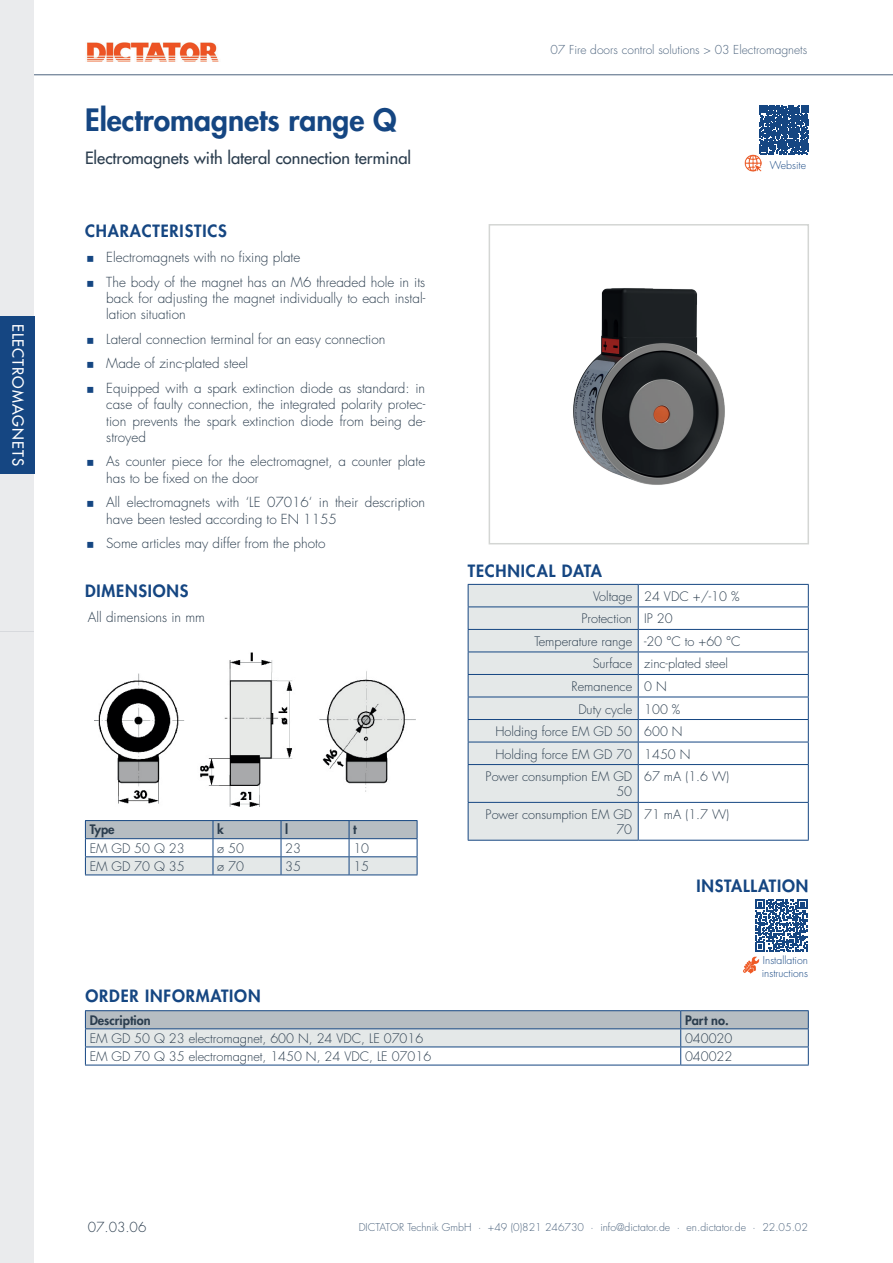
<style>
.page{position:relative;width:893px;height:1263px;background:#fff}
.page>*{position:absolute;margin:0;border:0;box-sizing:border-box;transform-origin:0 0}
.t1{font:800 30px "Futura Std";color:#154682}
.t2{font:800 16.5px "Futura Std";letter-spacing:.05em;color:#154682}
.t3{font:500 16.5px "Futura Std";color:#2b3d4e}
.t4{font:500 15px "Futura Std";letter-spacing:.07em;color:#fff}
.t5{font:300 13.5px/16.2px "Futura Std";color:#2b3d4e}
.t6{font:300 12.75px/15.3px "Futura Std";color:#2b3d4e;text-align:right}
.t7{font:800 12.75px "Futura Std";color:#2b3d4e}
.t8{font:300 12px "Futura Std";color:#4d647e}
.t9{font:300 10.5px "Futura Std";color:#4d647e}
.t10{font:300 10.5px/12.6px "Futura Std";color:#154682}
</style>
<div class="page">
<img style="left:87px;top:43px;width:132px;height:19px">
<hr style="left:34px;top:74px;width:859px;height:1px;background:#4d647e">
<div style="left:0;top:316px;width:34px;height:158px;background:#154682"></div>
<div style="left:0;top:0;width:34px;height:158px;background:#eaebed"></div>
<div style="left:0;top:474px;width:34px;height:157px;background:#eaebed"></div>
<div style="left:0;top:158px;width:34px;height:158px;background:#eaebed"></div>
<div style="left:0;top:631px;width:34px;height:158px;background:#eaebed"></div>
<div style="left:0;top:789px;width:34px;height:158px;background:#eaebed"></div>
<div style="left:0;top:947px;width:34px;height:158px;background:#eaebed"></div>
<div style="left:0;top:1105px;width:34px;height:158px;background:#eaebed"></div>
<img style="left:573px;top:288px;width:152px;height:197px">
<div style="left:489px;top:224px;width:320px;height:320px;border:2px solid #d4d6d4"></div>
<img style="left:94px;top:652px;width:322px;height:154px">
<hr style="left:638px;top:584px;width:171px;height:1px;background:#154682">
<hr style="left:638px;top:606px;width:171px;height:1px;background:#154682">
<hr style="left:638px;top:629px;width:171px;height:1px;background:#154682">
<hr style="left:638px;top:651px;width:171px;height:1px;background:#154682">
<hr style="left:638px;top:674px;width:171px;height:1px;background:#154682">
<hr style="left:638px;top:697px;width:171px;height:1px;background:#154682">
<hr style="left:638px;top:719px;width:171px;height:1px;background:#154682">
<hr style="left:638px;top:742px;width:171px;height:1px;background:#154682">
<svg style="left:468px;top:584px;width:171px;height:256px;background:#dbe1e3"></svg>
<svg style="left:808px;top:585px;width:1px;height:179px"></svg>
<hr style="left:468px;top:764px;width:170px;height:1px;background:#154682">
<hr style="left:468px;top:765px;width:1px;height:37px;background:#154682">
<hr style="left:638px;top:764px;width:171px;height:1px;background:#154682">
<hr style="left:638px;top:765px;width:1px;height:37px;background:#154682">
<hr style="left:808px;top:765px;width:1px;height:37px;background:#154682">
<hr style="left:468px;top:802px;width:170px;height:1px;background:#154682">
<hr style="left:468px;top:803px;width:1px;height:37px;background:#154682">
<hr style="left:638px;top:802px;width:171px;height:1px;background:#154682">
<hr style="left:638px;top:803px;width:1px;height:37px;background:#154682">
<hr style="left:808px;top:803px;width:1px;height:37px;background:#154682">
<hr style="left:468px;top:840px;width:170px;height:1px;background:#154682">
<hr style="left:638px;top:840px;width:171px;height:1px;background:#154682">
<svg style="left:760px;top:105px;width:49px;height:49px;background:#315c91"></svg>
<img style="left:745px;top:155px;width:17px;height:17px">
<svg style="left:85px;top:820px;width:333px;height:55px"></svg>
<hr style="left:85px;top:874px;width:128px;height:1px;background:#154682">
<hr style="left:213px;top:874px;width:68px;height:1px;background:#154682">
<hr style="left:281px;top:874px;width:68px;height:1px;background:#154682">
<hr style="left:349px;top:874px;width:68px;height:1px;background:#154682">
<hr style="left:85px;top:1065px;width:596px;height:1px;background:#154682">
<svg style="left:85px;top:1011px;width:724px;height:54px"></svg>
<hr style="left:681px;top:1065px;width:128px;height:1px;background:#154682">
<hr style="left:85px;top:1010px;width:596px;height:1px;background:#154682">
<hr style="left:681px;top:1010px;width:128px;height:1px;background:#154682">
<svg style="left:755px;top:899px;width:52px;height:53px"></svg>
<img style="left:743px;top:957px;width:16px;height:17px">
<p class="t4" style="left:28px;top:324px;width:143px;rotate:90deg">ELECTROMAGNETS</p>
<h1 class="t1" style="left:85px;top:101px;width:313px">Electromagnets range Q</h1>
<p class="t3" style="left:85px;top:147px;width:328px">Electromagnets with lateral connection terminal</p>
<p class="t2" style="left:85px;top:221px;width:143px">CHARACTERISTICS</p>
<p class="t5" style="left:106px;top:245px;width:320px;line-height:24.8px">Electromagnets with no fixing plate<br>The body of the magnet has an M6 threaded hole in its</p>
<p class="t5" style="left:106px;top:290px;width:320px">back for adjusting the magnet individually to each instal&shy;lation situation</p>
<p class="t5" style="left:106px;top:327px;width:320px;line-height:24.8px">Lateral connection terminal for an easy connection<br>Made of zinc-plated steel<br>Equipped with a spark extinction diode as standard: in</p>
<p class="t5" style="left:106px;top:397px;width:320px;text-align:justify">case of faulty connection, the integrated polarity protec&shy;tion prevents the spark extinction diode from being de&shy;stroyed</p>
<p class="t5" style="left:106px;top:454px;width:320px">As counter piece for the electromagnet, a counter plate has to be fixed on the door</p>
<p class="t5" style="left:106px;top:495px;width:320px">All electromagnets with ‘LE 07016‘ in their description have been tested according to EN 1155</p>
<p class="t5" style="left:106px;top:536px;width:221px">Some articles may differ from the photo</p>
<p class="t2" style="left:85px;top:581px;width:105px">DIMENSIONS</p>
<p class="t5" style="left:88px;top:609px;width:119px">All dimensions in mm</p>
<p class="t7" style="left:90px;top:822px;width:26px">Type</p>
<p class="t7" style="left:217px;top:822px;width:8px">k</p>
<p class="t7" style="left:285px;top:822px;width:5px">l</p>
<p class="t7" style="left:353px;top:822px;width:5px">t</p>
<p class="t6" style="left:90px;top:841px;width:97px">EM GD 50 Q 23</p>
<p class="t6" style="left:217px;top:841px;width:28px">ø 50</p>
<p class="t6" style="left:285px;top:841px;width:17px">23</p>
<p class="t6" style="left:353px;top:841px;width:17px">10</p>
<p class="t6" style="left:90px;top:859px;width:97px">EM GD 70 Q 35</p>
<p class="t6" style="left:217px;top:859px;width:28px">ø 70</p>
<p class="t6" style="left:285px;top:859px;width:17px">35</p>
<p class="t6" style="left:353px;top:859px;width:17px">15</p>
<p class="t8" style="left:550px;top:42px;width:258px">07 Fire doors control solutions &gt; 03 Electromagnets</p>
<p class="t10" style="left:770px;top:159px;width:38px">Website</p>
<p class="t2" style="left:468px;top:560px;width:136px">TECHNICAL DATA</p>
<p class="t6" style="left:593px;top:589px;width:148px">Voltage 24 VDC +/-10 %</p>
<p class="t6" style="left:582px;top:611px;width:93px">Protection IP 20</p>
<p class="t6" style="left:534px;top:634px;width:208px">Temperature range -20 °C to +60 °C</p>
<p class="t6" style="left:593px;top:656px;width:137px">Surface zinc-plated steel</p>
<p class="t6" style="left:571px;top:679px;width:97px">Remanence 0 N</p>
<p class="t6" style="left:578px;top:701px;width:104px">Duty cycle 100 %</p>
<p class="t6" style="left:495px;top:724px;width:189px">Holding force EM GD 50 600 N</p>
<p class="t6" style="left:495px;top:747px;width:197px">Holding force EM GD 70 1450 N</p>
<p class="t6" style="left:486px;top:769px;width:148px">Power consumption EM GD</p>
<p class="t6" style="left:616px;top:784px;width:17px">50</p>
<p class="t6" style="left:644px;top:769px;width:87px">67 mA (1.6 W)</p>
<p class="t6" style="left:486px;top:807px;width:148px">Power consumption EM GD<br>70</p>
<p class="t6" style="left:644px;top:807px;width:87px">71 mA (1.7 W)</p>
<p class="t2" style="left:696px;top:875px;width:113px">INSTALLATION</p>
<p class="t10" style="left:762px;top:954px;width:48px">Installation instructions</p>
<p class="t2" style="left:85px;top:986px;width:177px">ORDER INFORMATION</p>
<p class="t7" style="left:90px;top:1012px;width:62px">Description</p>
<p class="t7" style="left:685px;top:1012px;width:45px">Part no.</p>
<p class="t6" style="left:90px;top:1031px;width:335px">EM GD 50 Q 23 electromagnet, 600 N, 24 VDC, LE 07016</p>
<p class="t6" style="left:685px;top:1031px;width:49px">040020</p>
<p class="t6" style="left:90px;top:1049px;width:343px">EM GD 70 Q 35 electromagnet, 1450 N, 24 VDC, LE 07016</p>
<p class="t6" style="left:685px;top:1049px;width:49px">040022</p>
<p class="t5" style="left:88px;top:1219px;width:60px">07.03.06</p>
<p class="t9" style="left:359px;top:1221px;width:451px">DICTATOR Technik GmbH · +49 (0)821 246730 · info@dictator.de · en.dictator.de · 22.05.02</p>
</div>
